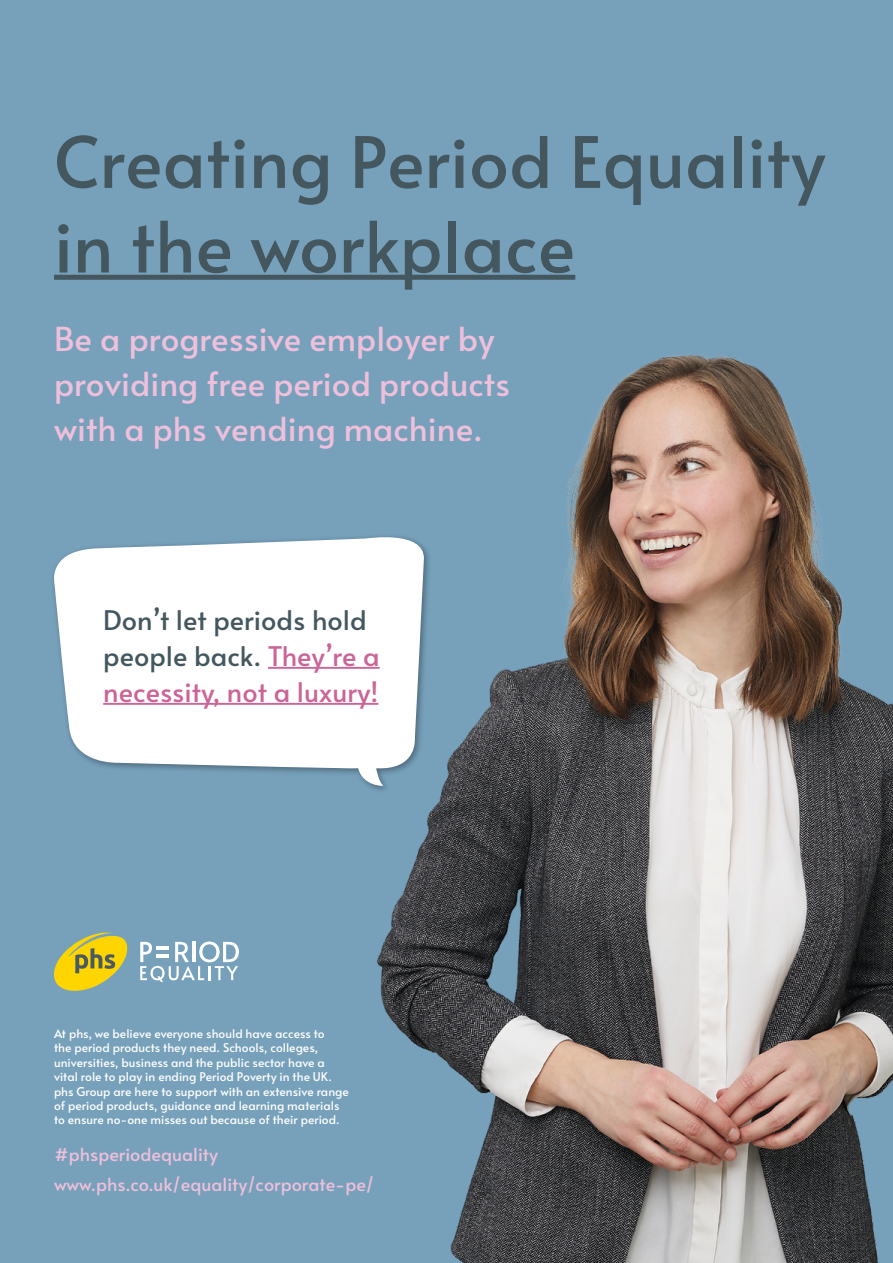
<style>
.page{position:relative;width:893px;height:1263px;background:#77a1bb}
.page>*{position:absolute;margin:0;border:0;box-sizing:border-box;transform-origin:0 0}
.t1{font:70.5px/84.6px "Alata";color:#44565e}
.t2{font:33px/45px "Alata";color:#eec0db}
.t3{font:27px/36px "Alata";color:#44575f}
.t4{font:18px/30.2px "Alata";color:#eec0db}
.t5{font:12px/14.4px "Alata";color:#fff}
.s1{color:#cb6497}
</style>
<div class="page">
<svg style="left:53px;top:538px;width:280px;height:236px;background:#eef3f6"></svg>
<hr style="left:268px;top:667px;width:112px;height:2px;background:#cb6497">
<hr style="left:103px;top:703px;width:275px;height:2px;background:#cb6497">
<div style="left:54px;top:275px;width:521px;height:5px;background:#44565e"></div>
<svg style="left:54px;top:933px;width:73px;height:58px"></svg>
<svg style="left:140px;top:941px;width:99px;height:41px"></svg>
<img style="left:333px;top:354px;width:560px;height:909px">
<h1 class="t1" style="left:54px;top:111px;width:773px">Creating Period Equality in the workplace</h1>
<h2 class="t2" style="left:54px;top:312px;width:457px">Be a progressive employer by providing free period products with a phs vending machine.</h2>
<h3 class="t3" style="left:103px;top:599px;width:278px">Don’t let periods hold people back. <span class="s1">They’re a necessity, not a luxury!</span></h3>
<p class="t5" style="left:54px;top:1025px;width:296px">At phs, we believe everyone should have access to<br>the period products they need. Schools, colleges, universities, business and the public sector have a vital role to play in ending Period Poverty in the UK. phs Group are here to support with an extensive range of period products, guidance and learning materials to ensure no-one misses out because of their period.</p>
<h3 class="t4" style="left:54px;top:1137px;width:322px">#phsperiodequality www.phs.co.uk/equality/corporate-pe/</h3>
</div>
